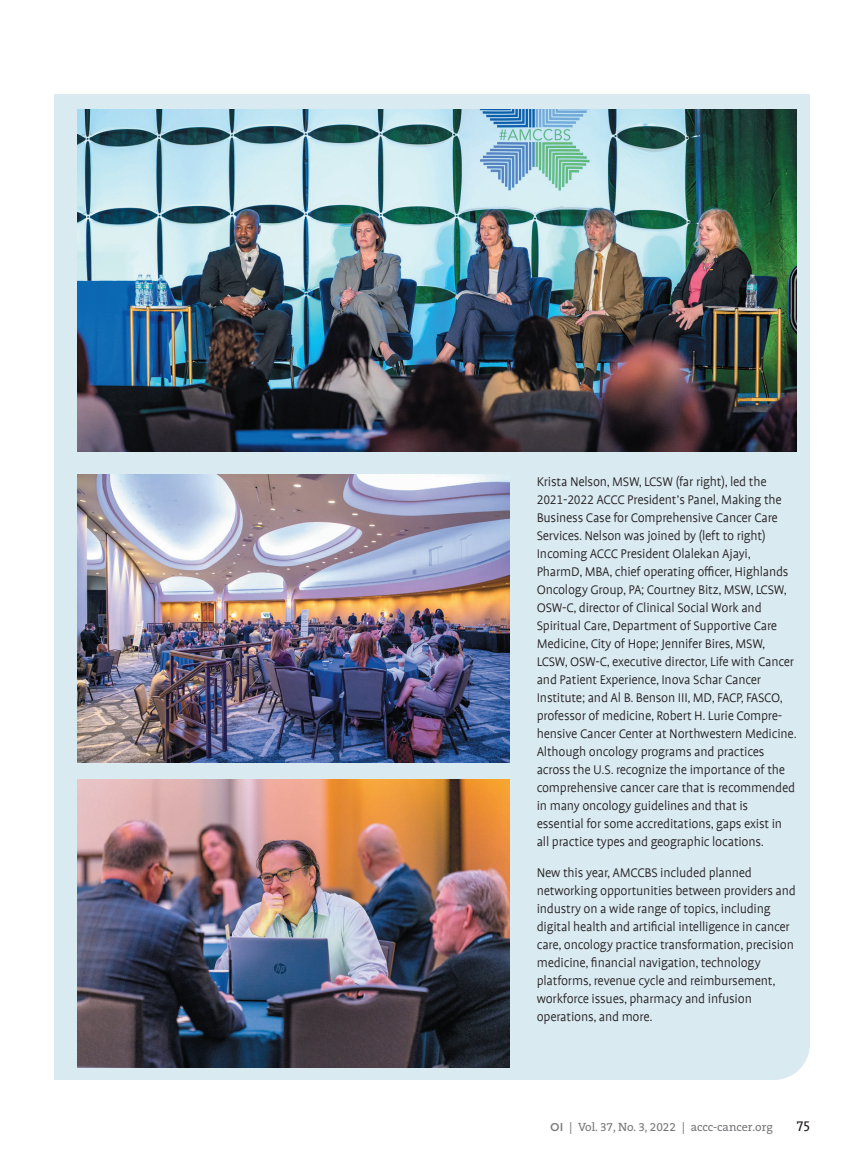
<style>
.page{position:relative;width:864px;height:1161px;background:#fff}
.page>*{position:absolute;margin:0;border:0;box-sizing:border-box;transform-origin:0 0}
.Action_Body_Indent{font:300 14.25px/18px "Profile Offc";letter-spacing:-.015em;color:#231f20}
.t1{font:14.25px "The Serif Caps";color:#231f20}
.t2{font:12px "The Serif B W5 Plain";color:#76787b}
.s1{font-family:"Gotham";font-weight:500;font-size:11.25px}
</style>
<div class="page">
<div style="left:54px;top:94px;width:756px;height:986px;background:#daeaf1"></div>
<img style="left:78px;top:110px;width:718px;height:342px">
<img style="left:78px;top:780px;width:432px;height:287px">
<img style="left:78px;top:474px;width:432px;height:288px">
<p class="Action_Body_Indent" style="left:537px;top:473px;width:262px">Krista Nelson, MSW, LCSW (far right), led the 2021-2022 ACCC President’s Panel, Making the Business Case for Comprehensive Cancer Care Services. Nelson was joined by (left to right)<br>Incoming ACCC President Olalekan Ajayi, PharmD, MBA, chief operating officer, Highlands Oncology Group, PA; Courtney Bitz, MSW, LCSW, OSW-C, director of Clinical Social Work and Spiritual Care, Department of Supportive Care Medicine, City of Hope; Jennifer Bires, MSW, LCSW, OSW-C, executive director, Life with Cancer and Patient Experience, Inova Schar Cancer Institute; and Al B. Benson III, MD, FACP, FASCO, professor of medicine, Robert H. Lurie Compre&shy;hensive Cancer Center at Northwestern Medicine.<br>Although oncology programs and practices across the U.S. recognize the importance of the comprehensive cancer care that is recommended in many oncology guidelines and that is essential for some accreditations, gaps exist in all practice types and geographic locations.</p>
<p class="Action_Body_Indent" style="left:537px;top:865px;width:261px">New this year, AMCCBS included planned networking opportunities between providers and industry on a wide range of topics, including digital health and artificial intelligence in cancer care, oncology practice transformation, precision medicine, financial navigation, technology platforms, revenue cycle and reimbursement, workforce issues, pharmacy and infusion operations, and more.</p>
<p class="t2" style="left:550px;top:1119px;width:224px"><span class="s1">OI</span> | Vol. 37, No. 3, 2022 | accc-cancer.org</p>
<p class="t1" style="left:797px;top:1114px;width:15px">75</p>
</div>
